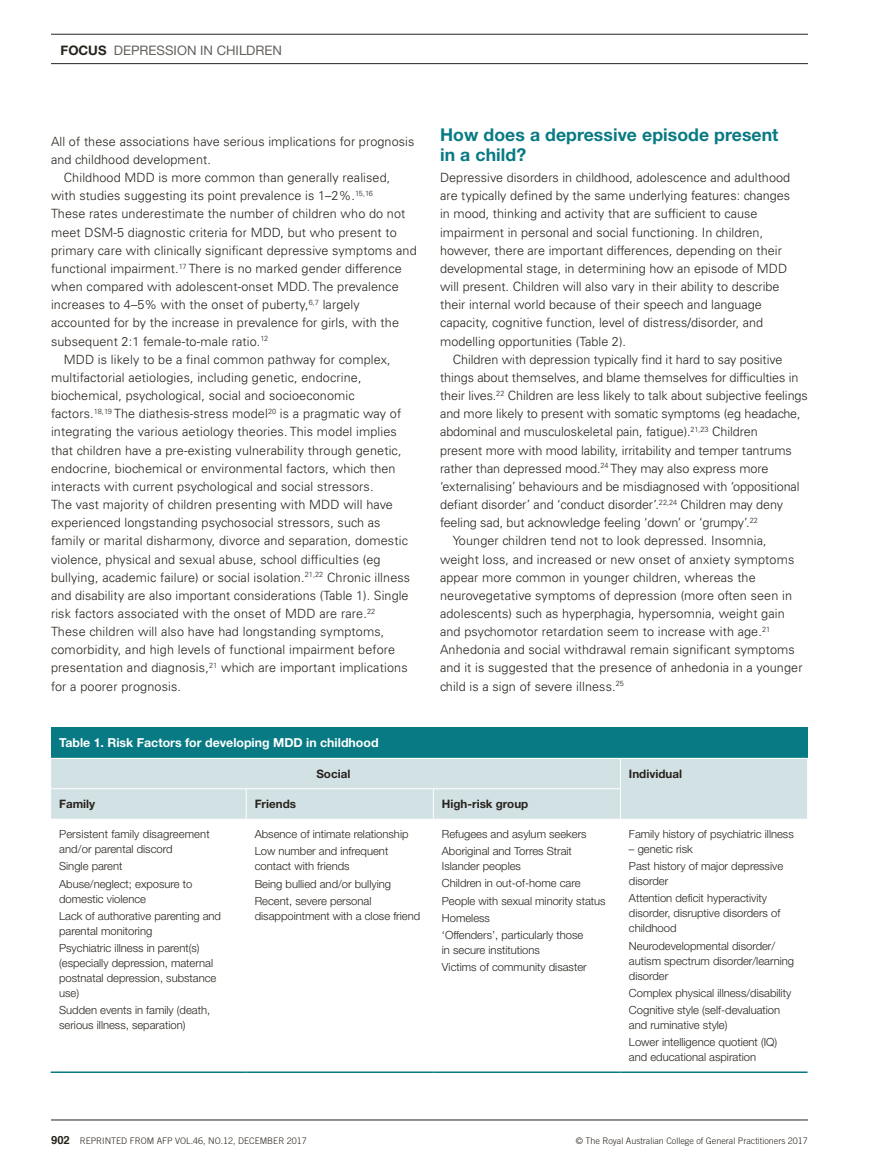
<style>
.page{position:relative;width:893px;height:1170px;background:#fff}
.page>*{position:absolute;margin:0;border:0;box-sizing:border-box;transform-origin:0 0}
.t1{font:700 17.7px/19px "Helvetica Neue LT Std";letter-spacing:.005em;color:#077a83}
.t2{font:13.2px "Helvetica Neue LT Std";color:#64615e}
.t3{font:300 12.75px/18.1px "Univers LT";letter-spacing:.01em;color:#28231d}
.t4{font:700 12.3px "Helvetica Neue LT Std";color:#fff}
.t5{font:700 11.7px "Helvetica Neue LT Std";color:#28231d}
.t6{font:300 11.25px/17.1px "Helvetica Neue LT Std";color:#28231d}
.t7{font:700 11.25px "Helvetica";color:#28231d}
.t8{font:300 9px "Trade Gothic LT";color:#28231d}
.s1{font-weight:700;color:#28231d}
</style>
<div class="page">
<hr style="left:51px;top:1119px;width:757px;height:1px;background:#28231d">
<hr style="left:51px;top:34px;width:757px;height:1px;background:#28231d">
<hr style="left:51px;top:63px;width:757px;height:1px;background:#28231d">
<div style="left:51px;top:727px;width:756px;height:31px;background:#077a83"></div>
<div style="left:51px;top:759px;width:756px;height:59px;background:#d2e1e4"></div>
<hr style="left:620px;top:758px;width:1px;height:30px;background:#fff">
<hr style="left:50px;top:788px;width:196px;height:1px;background:#fff">
<hr style="left:246px;top:788px;width:187px;height:1px;background:#fff">
<svg style="left:246px;top:789px;width:1px;height:29px"></svg>
<hr style="left:433px;top:788px;width:188px;height:1px;background:#fff">
<svg style="left:433px;top:789px;width:1px;height:29px"></svg>
<svg style="left:620px;top:789px;width:1px;height:29px"></svg>
<hr style="left:51px;top:1071px;width:195px;height:1px;background:#077a83">
<hr style="left:246px;top:1071px;width:187px;height:1px;background:#077a83">
<hr style="left:433px;top:1071px;width:187px;height:1px;background:#077a83">
<hr style="left:620px;top:1071px;width:187px;height:1px;background:#077a83">
<p class="t2" style="left:61px;top:42px;width:223px"><span class="s1">FOCUS</span> DEPRESSION IN CHILDREN</p>
<p class="t3" style="left:51px;top:132px;width:365px">All of these associations have serious implications for prognosis</p>
<p class="t3" style="left:51px;top:150px;width:161px">and childhood development.</p>
<p class="t3" style="left:64px;top:168px;width:328px">Childhood MDD is more common than generally realised,</p>
<p class="t3" style="left:51px;top:187px;width:323px">with studies suggesting its point prevalence is 1–2%.<sup>15,16</sup></p>
<p class="t3" style="left:51px;top:205px;width:356px">These rates underestimate the number of children who do not</p>
<p class="t3" style="left:51px;top:223px;width:347px">meet DSM-5 diagnostic criteria for MDD, but who present to</p>
<p class="t3" style="left:51px;top:241px;width:367px">primary care with clinically significant depressive symptoms and</p>
<p class="t3" style="left:51px;top:259px;width:352px">functional impairment.<sup>17</sup> There is no marked gender difference</p>
<p class="t3" style="left:51px;top:277px;width:349px">when compared with adolescent-onset MDD. The prevalence</p>
<p class="t3" style="left:51px;top:295px;width:310px">increases to 4–5% with the onset of puberty,<sup>6,7</sup> largely</p>
<p class="t3" style="left:51px;top:314px;width:350px">accounted for by the increase in prevalence for girls, with the</p>
<p class="t3" style="left:51px;top:332px;width:219px">subsequent 2:1 female-to-male ratio.<sup>12</sup></p>
<p class="t3" style="left:64px;top:350px;width:328px">MDD is likely to be a final common pathway for complex,</p>
<p class="t3" style="left:51px;top:368px;width:312px">multifactorial aetiologies, including genetic, endocrine,</p>
<p class="t3" style="left:51px;top:386px;width:305px">biochemical, psychological, social and socioeconomic</p>
<p class="t3" style="left:51px;top:404px;width:352px">factors.<sup>18,19</sup> The diathesis-stress model<sup>20</sup> is a pragmatic way of</p>
<p class="t3" style="left:51px;top:423px;width:347px">integrating the various aetiology theories. This model implies</p>
<p class="t3" style="left:51px;top:441px;width:352px">that children have a pre-existing vulnerability through genetic,</p>
<p class="t3" style="left:51px;top:459px;width:346px">endocrine, biochemical or environmental factors, which then</p>
<p class="t3" style="left:51px;top:477px;width:324px">interacts with current psychological and social stressors.</p>
<p class="t3" style="left:51px;top:495px;width:343px">The vast majority of children presenting with MDD will have</p>
<p class="t3" style="left:51px;top:513px;width:331px">experienced longstanding psychosocial stressors, such as</p>
<p class="t3" style="left:51px;top:531px;width:358px">family or marital disharmony, divorce and separation, domestic</p>
<p class="t3" style="left:51px;top:550px;width:331px">violence, physical and sexual abuse, school difficulties (eg</p>
<p class="t3" style="left:51px;top:568px;width:361px">bullying, academic failure) or social isolation.<sup>21,22</sup> Chronic illness</p>
<p class="t3" style="left:51px;top:586px;width:359px">and disability are also important considerations (Table 1). Single</p>
<p class="t3" style="left:51px;top:604px;width:326px">risk factors associated with the onset of MDD are rare.<sup>22</sup></p>
<p class="t3" style="left:51px;top:622px;width:335px">These children will also have had longstanding symptoms,</p>
<p class="t3" style="left:51px;top:640px;width:346px">comorbidity, and high levels of functional impairment before</p>
<p class="t3" style="left:51px;top:658px;width:358px">presentation and diagnosis,<sup>21</sup> which are important implications</p>
<p class="t3" style="left:51px;top:677px;width:132px">for a poorer prognosis.</p>
<h1 class="t1" style="left:440px;top:125px;width:340px">How does a depressive episode present in a child?</h1>
<p class="t3" style="left:440px;top:168px;width:352px">Depressive disorders in childhood, adolescence and adulthood are typically defined by the same underlying features: changes in mood, thinking and activity that are sufficient to cause impairment in personal and social functioning. In children, however, there are important differences, depending on their developmental stage, in determining how an episode of MDD will present. Children will also vary in their ability to describe their internal world because of their speech and language capacity, cognitive function, level of distress/disorder, and modelling opportunities (Table 2).</p>
<p class="t3" style="left:453px;top:350px;width:331px">Children with depression typically find it hard to say positive</p>
<p class="t3" style="left:440px;top:368px;width:360px">things about themselves, and blame themselves for difficulties in</p>
<p class="t3" style="left:440px;top:386px;width:369px">their lives.<sup>22</sup> Children are less likely to talk about subjective feelings</p>
<p class="t3" style="left:440px;top:404px;width:362px">and more likely to present with somatic symptoms (eg headache,</p>
<p class="t3" style="left:440px;top:423px;width:319px">abdominal and musculoskeletal pain, fatigue).<sup>21,23</sup> Children</p>
<p class="t3" style="left:440px;top:441px;width:353px">present more with mood lability, irritability and temper tantrums</p>
<p class="t3" style="left:440px;top:459px;width:330px">rather than depressed mood.<sup>24</sup> They may also express more</p>
<p class="t3" style="left:440px;top:477px;width:361px">‘externalising’ behaviours and be misdiagnosed with ‘oppositional</p>
<p class="t3" style="left:440px;top:495px;width:345px">defiant disorder’ and ‘conduct disorder’.<sup>22,24</sup> Children may deny</p>
<p class="t3" style="left:440px;top:513px;width:319px">feeling sad, but acknowledge feeling ‘down’ or ‘grumpy’.<sup>22</sup></p>
<p class="t3" style="left:453px;top:531px;width:315px">Younger children tend not to look depressed. Insomnia,</p>
<p class="t3" style="left:440px;top:550px;width:356px">weight loss, and increased or new onset of anxiety symptoms</p>
<p class="t3" style="left:440px;top:568px;width:317px">appear more common in younger children, whereas the</p>
<p class="t3" style="left:440px;top:586px;width:353px">neurovegetative symptoms of depression (more often seen in</p>
<p class="t3" style="left:440px;top:604px;width:346px">adolescents) such as hyperphagia, hypersomnia, weight gain</p>
<p class="t3" style="left:440px;top:622px;width:332px">and psychomotor retardation seem to increase with age.<sup>21</sup></p>
<p class="t3" style="left:440px;top:640px;width:356px">Anhedonia and social withdrawal remain significant symptoms</p>
<p class="t3" style="left:440px;top:658px;width:364px">and it is suggested that the presence of anhedonia in a younger</p>
<p class="t3" style="left:440px;top:677px;width:185px">child is a sign of severe illness.<sup>25</sup></p>
<p class="t4" style="left:59px;top:735px;width:321px">Table 1. Risk Factors for developing MDD in childhood</p>
<p class="t5" style="left:316px;top:766px;width:35px">Social</p>
<p class="t5" style="left:629px;top:766px;width:55px">Individual</p>
<p class="t5" style="left:59px;top:796px;width:38px">Family</p>
<p class="t5" style="left:255px;top:796px;width:43px">Friends</p>
<p class="t5" style="left:442px;top:796px;width:88px">High-risk group</p>
<p class="t6" style="left:59px;top:826px;width:152px;line-height:15px">Persistent family disagreement and/or parental discord</p>
<p class="t6" style="left:59px;top:857px;width:135px">Single parent<br>Abuse/neglect; exposure to</p>
<p class="t6" style="left:59px;top:889px;width:163px">domestic violence<br>Lack of authorative parenting and</p>
<p class="t6" style="left:59px;top:921px;width:142px">parental monitoring<br>Psychiatric illness in parent(s)</p>
<p class="t6" style="left:59px;top:955px;width:159px;line-height:15px">(especially depression, maternal postnatal depression, substance use)</p>
<p class="t6" style="left:59px;top:1002px;width:153px;line-height:15px">Sudden events in family (death, serious illness, separation)</p>
<p class="t6" style="left:629px;top:825px;width:166px">Family history of psychiatric illness</p>
<p class="t6" style="left:629px;top:840px;width:156px">– genetic risk<br>Past history of major depressive</p>
<p class="t6" style="left:629px;top:872px;width:140px">disorder<br>Attention deficit hyperactivity</p>
<p class="t6" style="left:629px;top:905px;width:153px;line-height:15px">disorder, disruptive disorders of childhood</p>
<p class="t6" style="left:629px;top:937px;width:167px;line-height:15px">Neurodevelopmental disorder/ autism spectrum disorder/learning disorder</p>
<p class="t6" style="left:629px;top:983px;width:164px">Complex physical illness/disability<br>Cognitive style (self-devaluation</p>
<p class="t6" style="left:629px;top:1015px;width:150px">and ruminative style)<br>Lower intelligence quotient (IQ)</p>
<p class="t6" style="left:629px;top:1048px;width:129px">and educational aspiration</p>
<p class="t6" style="left:442px;top:825px;width:146px">Refugees and asylum seekers<br>Aboriginal and Torres Strait</p>
<p class="t6" style="left:442px;top:857px;width:165px">Islander peoples<br>Children in out-of-home care<br>People with sexual minority status<br>Homeless<br>‘Offenders’, particularly those</p>
<p class="t6" style="left:442px;top:941px;width:146px">in secure institutions<br>Victims of community disaster</p>
<p class="t6" style="left:255px;top:825px;width:155px">Absence of intimate relationship<br>Low number and infrequent</p>
<p class="t6" style="left:255px;top:857px;width:138px">contact with friends<br>Being bullied and/or bullying<br>Recent, severe personal</p>
<p class="t6" style="left:255px;top:906px;width:167px">disappointment with a close friend</p>
<p class="t7" style="left:51px;top:1131px;width:20px">902</p>
<p class="t8" style="left:80px;top:1135px;width:229px">REPRINTED FROM AFP VOL.46, NO.12, DECEMBER 2017</p>
<p class="t8" style="left:576px;top:1135px;width:234px">© The Royal Australian College of General Practitioners 2017</p>
</div>
